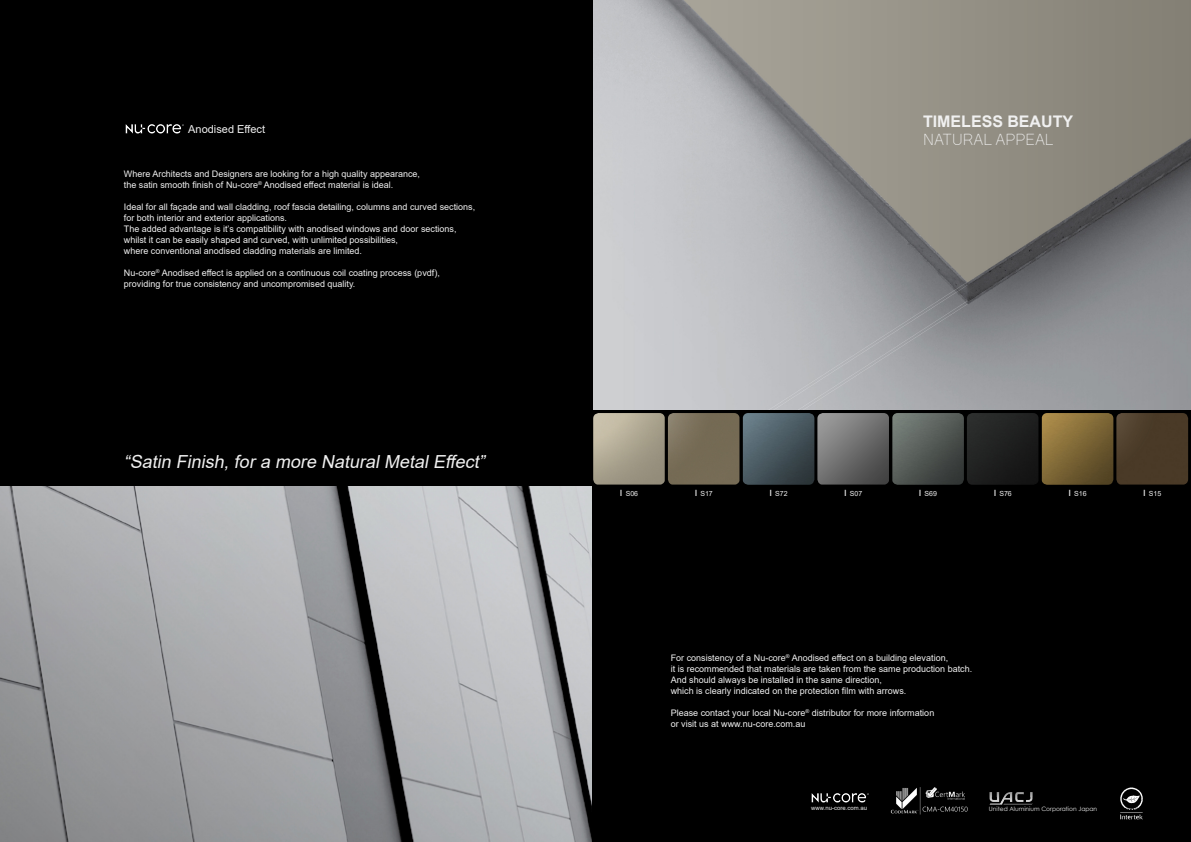
<style>
.page{position:relative;width:1191px;height:842px;background:#fff}
.page>*{position:absolute;margin:0;border:0;box-sizing:border-box;transform-origin:0 0}
.t1{font:italic 18px "Arial";color:#f0f0f0}
.t2{font:700 16px "Arial";color:#f0f0f0}
.t3{font:300 16px "Torque";color:#f0f0f0}
.t4{font:11px "Arial";color:#f0f0f0}
.t5{font:9px/11px "Arial";color:#f0f0f0}
.t6{font:7px "Arial";color:#f0f0f0}
.t7{font:6px "Century Gothic";color:#f0f0f0}
.t8{font:6px "Arial";color:#f0f0f0}
.s1{font-size:11px}
</style>
<div class="page">
<div style="left:0;top:0;width:593px;height:561px;background:#000"></div>
<img style="left:0;top:487px;width:593px;height:355px">
<div style="left:593px;top:409px;width:598px;height:433px;background:#000"></div>
<img style="left:593px;top:0;width:598px;height:410px">
<img style="left:1116px;top:413px;width:72px;height:72px">
<img style="left:668px;top:413px;width:71px;height:72px">
<img style="left:743px;top:413px;width:71px;height:72px">
<img style="left:1041px;top:413px;width:72px;height:72px">
<img style="left:967px;top:413px;width:71px;height:72px">
<img style="left:593px;top:413px;width:72px;height:72px">
<img style="left:817px;top:413px;width:72px;height:72px">
<img style="left:892px;top:413px;width:72px;height:72px">
<img style="left:125px;top:124px;width:58px;height:10px">
<img style="left:989px;top:792px;width:44px;height:13px">
<img style="left:1120px;top:787px;width:23px;height:33px">
<img style="left:811px;top:793px;width:57px;height:10px">
<img style="left:890px;top:787px;width:78px;height:28px">
<p class="t4" style="left:188px;top:123px;width:78px">Anodised Effect</p>
<p class="t5" style="left:124px;top:168px;width:298px">Where Architects and Designers are looking for a high quality appearance, the satin smooth finish of Nu-core<sup>®</sup> Anodised effect material is ideal.</p>
<p class="t5" style="left:124px;top:201px;width:353px">Ideal for all façade and wall cladding, roof fascia detailing, columns and curved sections, for both interior and exterior applications.<br>The added advantage is it’s compatibility with anodised windows and door sections, whilst it can be easily shaped and curved, with unlimited possibilities,<br>where conventional anodised cladding materials are limited.</p>
<p class="t5" style="left:124px;top:267px;width:317px">Nu-core<sup>®</sup> Anodised effect is applied on a continuous coil coating process (pvdf), providing for true consistency and uncompromised quality.</p>
<h1 class="t1" style="left:124px;top:452px;width:366px">“Satin Finish, for a more Natural Metal Effect”</h1>
<h2 class="t2" style="left:923px;top:112px;width:152px">TIMELESS BEAUTY</h2>
<h2 class="t3" style="left:923px;top:130px;width:132px">NATURAL APPEAL</h2>
<p class="t6" style="left:620px;top:490px;width:20px"><span class="s1">i</span> S06</p>
<p class="t6" style="left:694px;top:490px;width:20px"><span class="s1">i</span> S17</p>
<p class="t6" style="left:769px;top:490px;width:20px"><span class="s1">i</span> S72</p>
<p class="t6" style="left:844px;top:490px;width:20px"><span class="s1">i</span> S07</p>
<p class="t6" style="left:919px;top:490px;width:20px"><span class="s1">i</span> S69</p>
<p class="t6" style="left:993px;top:490px;width:20px"><span class="s1">i</span> S76</p>
<p class="t6" style="left:1068px;top:490px;width:20px"><span class="s1">i</span> S16</p>
<p class="t6" style="left:1143px;top:490px;width:20px"><span class="s1">i</span> S15</p>
<p class="t5" style="left:671px;top:652px;width:303px">For consistency of a Nu-core<sup>®</sup> Anodised effect on a building elevation,<br>it is recommended that materials are taken from the same production batch.<br>And should always be installed in the same direction,<br>which is clearly indicated on the protection film with arrows.</p>
<p class="t5" style="left:671px;top:707px;width:265px">Please contact your local Nu-core<sup>®</sup> distributor for more information or visit us at www.nu-core.com.au</p>
<p class="t8" style="left:811px;top:805px;width:58px">www.nu-core.com.au</p>
<p class="t7" style="left:989px;top:805px;width:110px">United Aluminium Corporation Japan</p>
</div>
